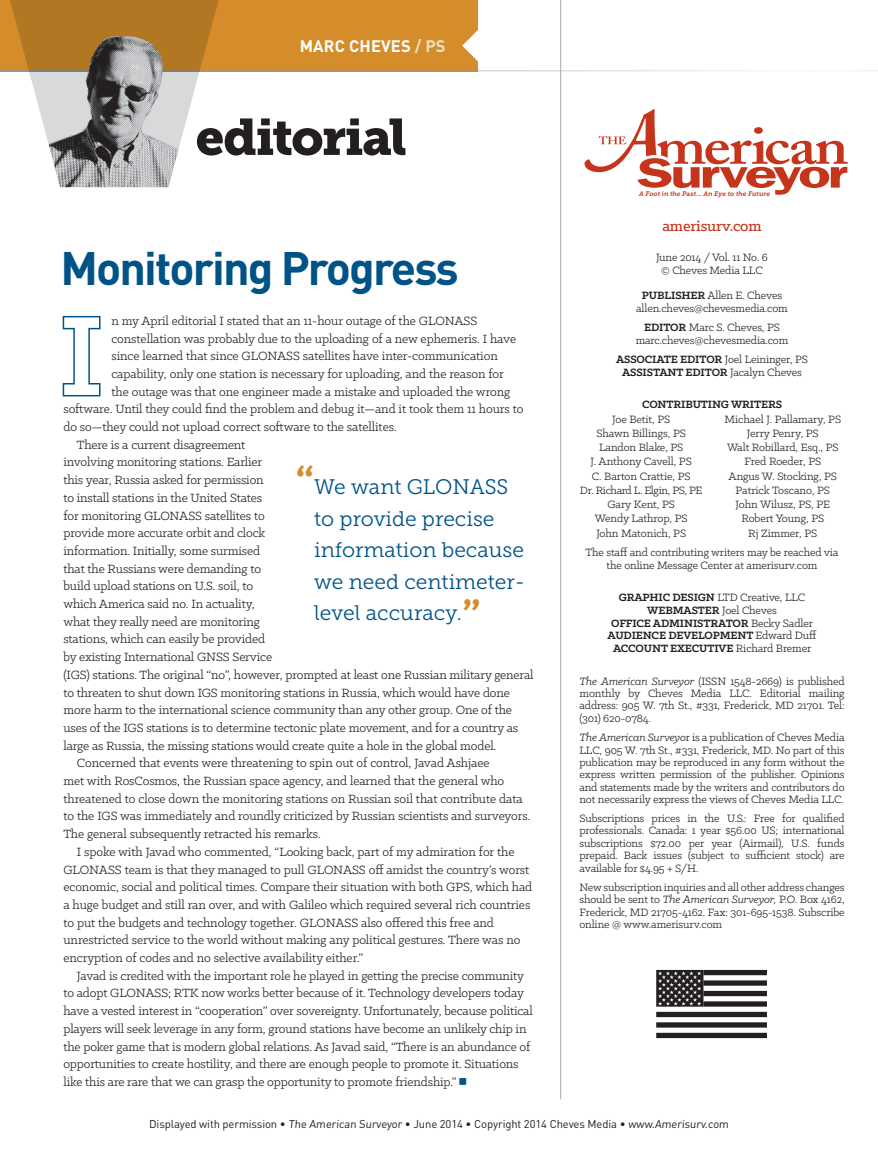
<style>
.page{position:relative;width:878px;height:1161px;background:#fff}
.page>*{position:absolute;margin:0;border:0;box-sizing:border-box;transform-origin:0 0}
.t1{font:51px "Museo Slab 900";letter-spacing:-.035em;color:#231f20}
.t2{font:700 46.35px "DINOT";letter-spacing:-.04em;color:#005387}
.t3{font:21px/31.5px "Museo Slab 300";color:#005387}
.t4{font:700 16.5px "DINOT";letter-spacing:.01em;color:#fff}
.t5{font:500 16.5px "Klinic Slab";letter-spacing:-.01em;color:#c5351c}
.t6{font:13.5px "Klinic Slab";letter-spacing:-.01em;color:#231f20}
.t7{font:12px/14.2px "Klinic Slab";letter-spacing:-.01em;color:#231f20;text-align:center}
.t8{font:700 12px/12.6px "Klinic Slab";letter-spacing:-.01em;color:#231f20;text-align:center}
.t9{font:11.25px "DINOT";letter-spacing:-.01em;color:#231f20}
.t10{font:italic 6.6px "Museo Slab 700";letter-spacing:.005em;color:#c5351c}
.s1{color:#eee0bd}
.s2{font-family:"Universal Std Newswith Comm Pi";color:#005387}
.s3{font-family:"Klinic Slab";font-weight:700;font-size:45px;color:#d48d2a}
.s4{font-weight:700}
.s5{font-weight:400}
.s6{font-style:italic}
</style>
<div class="page">
<hr style="left:560px;top:0;width:1px;height:1099px;background:#a7a9ac">
<div style="left:0;top:0;width:478px;height:71px;background:#d48d2a"></div>
<hr style="left:0;top:70px;width:844px;height:1px;background:#939598">
<hr style="left:767px;top:70px;width:111px;height:1px;background:#939598">
<svg style="left:6px;top:0;width:216px;height:72px"></svg>
<img style="left:15px;top:21px;width:198px;height:166px">
<svg style="left:462px;top:30px;width:16px;height:31px"></svg>
<svg style="left:584px;top:109px;width:263px;height:86px"></svg>
<svg style="left:656px;top:970px;width:111px;height:68px"></svg>
<svg style="left:62px;top:315px;width:39px;height:82px"></svg>
<p class="t4" style="left:300px;top:35px;width:146px">Marc Cheves <span class="s1">/ PS</span></p>
<h1 class="t1" style="left:196px;top:107px;width:213px">editorial</h1>
<h2 class="t2" style="left:60px;top:237px;width:400px">Monitoring Progress</h2>
<p class="t6" style="left:111px;top:312px;width:367px">n my April editorial I stated that an 11-hour outage of the GLONASS</p>
<p class="t6" style="left:111px;top:330px;width:406px">constellation was probably due to the uploading of a new ephemeris. I have</p>
<p class="t6" style="left:111px;top:348px;width:388px">since learned that since GLONASS satellites have inter-communication</p>
<p class="t6" style="left:111px;top:365px;width:394px">capability, only one station is necessary for uploading, and the reason for</p>
<p class="t6" style="left:111px;top:383px;width:400px">the outage was that one engineer made a mistake and uploaded the wrong</p>
<p class="t6" style="left:63px;top:401px;width:461px">software. Until they could find the problem and debug it—and it took them 11 hours to</p>
<p class="t6" style="left:63px;top:418px;width:335px">do so—they could not upload correct software to the satellites.</p>
<p class="t6" style="left:77px;top:436px;width:170px">There is a current disagreement</p>
<p class="t6" style="left:63px;top:454px;width:200px">involving monitoring stations. Earlier</p>
<p class="t6" style="left:63px;top:471px;width:202px">this year, Russia asked for permission</p>
<p class="t6" style="left:63px;top:489px;width:200px">to install stations in the United States</p>
<p class="t6" style="left:63px;top:507px;width:203px">for monitoring GLONASS satellites to</p>
<p class="t6" style="left:63px;top:525px;width:203px">provide more accurate orbit and clock</p>
<p class="t6" style="left:63px;top:542px;width:198px">information. Initially, some surmised</p>
<p class="t6" style="left:63px;top:560px;width:199px">that the Russians were demanding to</p>
<p class="t6" style="left:63px;top:578px;width:191px">build upload stations on U.S. soil, to</p>
<p class="t6" style="left:63px;top:595px;width:193px">which America said no. In actuality,</p>
<p class="t6" style="left:63px;top:613px;width:198px">what they really need are monitoring</p>
<p class="t6" style="left:63px;top:631px;width:203px">stations, which can easily be provided</p>
<p class="t6" style="left:63px;top:648px;width:210px">by existing International GNSS Service</p>
<p class="t6" style="left:63px;top:666px;width:471px">(IGS) stations. The original “no”, however, prompted at least one Russian military general</p>
<p class="t6" style="left:63px;top:684px;width:448px">to threaten to shut down IGS monitoring stations in Russia, which would have done</p>
<p class="t6" style="left:63px;top:702px;width:450px">more harm to the international science community than any other group. One of the</p>
<p class="t6" style="left:63px;top:719px;width:456px">uses of the IGS stations is to determine tectonic plate movement, and for a country as</p>
<p class="t6" style="left:63px;top:737px;width:434px">large as Russia, the missing stations would create quite a hole in the global model.</p>
<p class="t6" style="left:77px;top:755px;width:414px">Concerned that events were threatening to spin out of control, Javad Ashjaee</p>
<p class="t6" style="left:63px;top:772px;width:442px">met with RosCosmos, the Russian space agency, and learned that the general who</p>
<p class="t6" style="left:63px;top:790px;width:461px">threatened to close down the monitoring stations on Russian soil that contribute data</p>
<p class="t6" style="left:63px;top:808px;width:468px">to the IGS was immediately and roundly criticized by Russian scientists and surveyors.</p>
<p class="t6" style="left:63px;top:825px;width:259px">The general subsequently retracted his remarks.</p>
<p class="t6" style="left:77px;top:843px;width:439px">I spoke with Javad who commented, “Looking back, part of my admiration for the</p>
<p class="t6" style="left:63px;top:861px;width:467px">GLONASS team is that they managed to pull GLONASS off amidst the country’s worst</p>
<p class="t6" style="left:63px;top:879px;width:470px">economic, social and political times. Compare their situation with both GPS, which had</p>
<p class="t6" style="left:63px;top:896px;width:468px">a huge budget and still ran over, and with Galileo which required several rich countries</p>
<p class="t6" style="left:63px;top:914px;width:432px">to put the budgets and technology together. GLONASS also offered this free and</p>
<p class="t6" style="left:63px;top:932px;width:458px">unrestricted service to the world without making any political gestures. There was no</p>
<p class="t6" style="left:63px;top:949px;width:301px">encryption of codes and no selective availability either.”</p>
<p class="t6" style="left:77px;top:967px;width:448px">Javad is credited with the important role he played in getting the precise community</p>
<p class="t6" style="left:63px;top:985px;width:462px">to adopt GLONASS; RTK now works better because of it. Technology developers today</p>
<p class="t6" style="left:63px;top:1002px;width:471px">have a vested interest in “cooperation” over sovereignty. Unfortunately, because political</p>
<p class="t6" style="left:63px;top:1020px;width:464px">players will seek leverage in any form, ground stations have become an unlikely chip in</p>
<p class="t6" style="left:63px;top:1038px;width:468px">the poker game that is modern global relations. As Javad said, “There is an abundance of</p>
<p class="t6" style="left:63px;top:1056px;width:456px">opportunities to create hostility, and there are enough people to promote it. Situations</p>
<p class="t6" style="left:63px;top:1073px;width:404px">like this are rare that we can grasp the opportunity to promote friendship.” <span class="s2">◾</span></p>
<h3 class="t3" style="left:314px;top:471px;width:212px;text-indent:-18px"><span class="s3">“</span>We want GLONASS to provide precise information because we need centimeter&shy;level accuracy.<span class="s3">”</span></h3>
<p class="t10" style="left:639px;top:190px;width:132px">A Foot in the Past… An Eye to the Future</p>
<p class="t5" style="left:662px;top:216px;width:101px">amerisurv.com</p>
<p class="t7" style="left:656px;top:251px;width:113px;line-height:12.6px">June 2014 / Vol. 11 No. 6 © Cheves Media LLC</p>
<p class="t7" style="left:636px;top:289px;width:153px;line-height:12.6px"><span class="s4">PUBLISHER</span> Allen E. Cheves allen.cheves@chevesmedia.com</p>
<p class="t7" style="left:635px;top:321px;width:154px;line-height:12.6px"><span class="s4">EDITOR</span> Marc S. Cheves, PS marc.cheves@chevesmedia.com</p>
<p class="t8" style="left:616px;top:353px;width:193px">ASSOCIATE EDITOR <span class="s5">Joel Leininger, PS<br></span>ASSISTANT EDITOR <span class="s5">Jacalyn Cheves</span></p>
<p class="t8" style="left:642px;top:398px;width:141px">CONTRIBUTING WRITERS</p>
<p class="t7" style="left:580px;top:412px;width:124px">Joe Betit, PS<br>Shawn Billings, PS<br>Landon Blake, PS<br>J. Anthony Cavell, PS<br>C. Barton Crattie, PS<br>Dr. Richard L. Elgin, PS, PE<br>Gary Kent, PS<br>Wendy Lathrop, PS<br>John Matonich, PS</p>
<p class="t7" style="left:724px;top:412px;width:118px">Michael J. Pallamary, PS<br>Jerry Penry, PS<br>Walt Robillard, Esq., PS<br>Fred Roeder, PS<br>Angus W. Stocking, PS<br>Patrick Toscano, PS<br>John Wilusz, PS, PE<br>Robert Young, PS<br>Rj Zimmer, PS</p>
<p class="t7" style="left:585px;top:546px;width:254px;line-height:12.6px">The staff and contributing writers may be reached via the online Message Center at amerisurv.com</p>
<p class="t8" style="left:607px;top:591px;width:210px">GRAPHIC DESIGN <span class="s5">LTD Creative, LLC<br></span>WEBMASTER <span class="s5">Joel Cheves<br></span>OFFICE ADMINISTRATOR <span class="s5">Becky Sadler<br></span>AUDIENCE DEVELOPMENT <span class="s5">Edward Duff<br></span>ACCOUNT EXECUTIVE <span class="s5">Richard Bremer</span></p>
<p class="t7" style="left:579px;top:674px;width:267px;line-height:12.5px;text-align:justify"><span class="s6">The American Surveyor</span> (ISSN 1548-2669) is published monthly by Cheves Media LLC. Editorial mailing address: 905 W. 7th St., #331, Frederick, MD 21701. Tel: (301) 620-0784.</p>
<p class="t7" style="left:579px;top:731px;width:267px;line-height:12.5px;text-align:justify"><span class="s6">The American Surveyo</span>r is a publication of Cheves Media LLC, 905 W. 7th St., #331, Frederick, MD. No part of this publication may be reproduced in any form without the express written permission of the publisher. Opinions and statements made by the writers and contributors do not necessarily express the views of Cheves Media LLC.</p>
<p class="t7" style="left:579px;top:811px;width:267px;line-height:12.5px;text-align:justify">Subscriptions prices in the U.S.: Free for qualified professionals. Canada: 1 year $56.00 US; international subscriptions $72.00 per year (Airmail), U.S. funds prepaid. Back issues (subject to sufficient stock) are available for $4.95 + S/H.</p>
<p class="t7" style="left:579px;top:880px;width:267px;line-height:12.5px;text-align:justify">New subscription inquiries and all other address changes should be sent to <span class="s6">The American Surveyor,</span> P.O. Box 4162, Frederick, MD 21705-4162. Fax: 301-695-1538. Subscribe online @ www.amerisurv.com</p>
<p class="t9" style="left:149px;top:1116px;width:582px">Displayed with permission • The American Surveyor • June 2014 • Copyright 2014 Cheves Media • www.Amerisurv.com</p>
</div>
